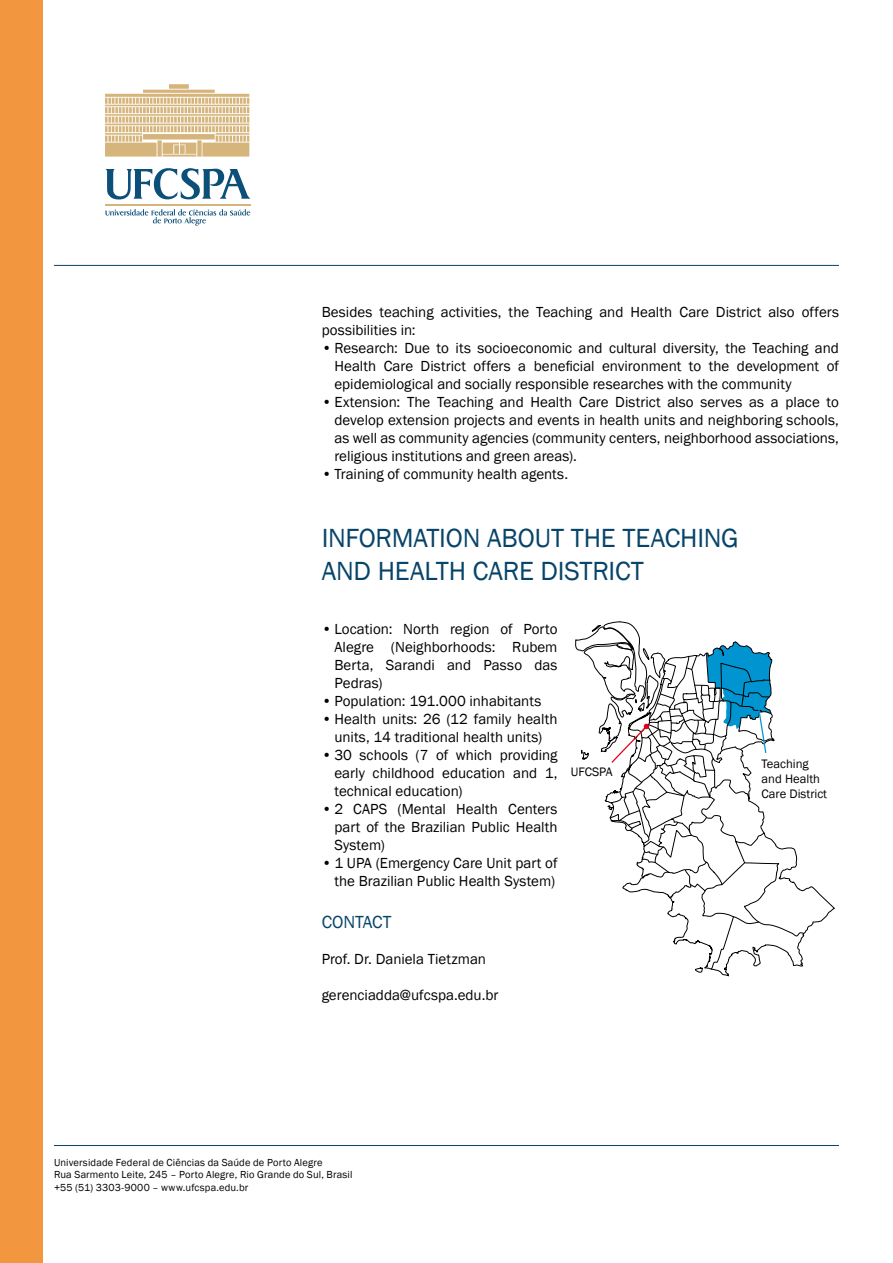
<style>
.page{position:relative;width:893px;height:1263px;background:#fff}
.page>*{position:absolute;margin:0;border:0;box-sizing:border-box;transform-origin:0 0}
.t1{font:27px/32.4px "Franklin Gothic";letter-spacing:-.005em;color:#074469}
.t2{font:18px "Franklin Gothic";letter-spacing:-.005em;color:#074469}
.t3{font:15px/18px "Franklin Gothic";color:#000;text-align:justify}
.t4{font:12.6px/15.1px "Franklin Gothic";color:#000}
.t5{font:10.5px/12.6px "Franklin Gothic";letter-spacing:.015em;color:#000}
</style>
<div class="page">
<div style="left:0;top:0;width:43px;height:1263px;background:#f2963f"></div>
<svg style="left:106px;top:168px;width:144px;height:31px"></svg>
<svg style="left:105px;top:84px;width:144px;height:73px;background:#e4cea9"></svg>
<hr style="left:105px;top:204px;width:146px;height:1px;background:#d6b57c">
<svg style="left:105px;top:209px;width:145px;height:17px"></svg>
<hr style="left:54px;top:265px;width:785px;height:1px;background:#074469">
<hr style="left:54px;top:1145px;width:785px;height:1px;background:#074469">
<svg style="left:575px;top:621px;width:260px;height:355px"></svg>
<p class="t3" style="left:322px;top:303px;width:519px">Besides teaching activities, the Teaching and Health Care District also offers possibilities in:</p>
<p class="t3" style="left:334px;top:339px;width:506px;text-indent:-13px">• Research: Due to its socioeconomic and cultural diversity, the Teaching and Health Care District offers a beneficial environment to the development of epidemiological and socially responsible researches with the community</p>
<p class="t3" style="left:334px;top:393px;width:506px;text-indent:-13px">• Extension: The Teaching and Health Care District also serves as a place to develop extension projects and events in health units and neighboring schools, as well as community agencies (community centers, neighborhood associations, religious institutions and green areas).</p>
<p class="t3" style="left:322px;top:465px;width:248px">• Training of community health agents.</p>
<h1 class="t1" style="left:322px;top:522px;width:419px">INFORMATION ABOUT THE TEACHING<br>AND HEALTH CARE DISTRICT</h1>
<p class="t3" style="left:334px;top:620px;width:225px;text-indent:-13px">• Location: North region of Porto Alegre (Neighborhoods: Rubem Berta, Sarandi and Passo das Pedras)</p>
<p class="t3" style="left:322px;top:692px;width:221px">• Population: 191.000 inhabitants</p>
<p class="t3" style="left:322px;top:710px;width:237px;text-align:center">• Health units: 26 (12 family health units, 14 traditional health units)</p>
<p class="t3" style="left:334px;top:746px;width:225px;text-indent:-13px">• 30 schools (7 of which providing early childhood education and 1, technical education)</p>
<p class="t3" style="left:334px;top:800px;width:225px;text-indent:-13px">• 2 CAPS (Mental Health Centers part of the Brazilian Public Health System)</p>
<p class="t3" style="left:322px;top:854px;width:237px;text-align:right">• 1 UPA (Emergency Care Unit part of the Brazilian Public Health System)</p>
<p class="t2" style="left:322px;top:911px;width:71px">CONTACT</p>
<p class="t3" style="left:322px;top:950px;width:166px">Prof. Dr. Daniela Tietzman</p>
<p class="t3" style="left:322px;top:986px;width:178px">gerenciadda@ufcspa.edu.br</p>
<p class="t4" style="left:571px;top:765px;width:43px">UFCSPA</p>
<p class="t4" style="left:762px;top:756px;width:67px">Teaching and Health<br>Care District</p>
<p class="t5" style="left:54px;top:1156px;width:300px">Universidade Federal de Ciências da Saúde de Porto Alegre<br>Rua Sarmento Leite, 245 – Porto Alegre, Rio Grande do Sul, Brasil +55 (51) 3303-9000 – www.ufcspa.edu.br</p>
</div>
